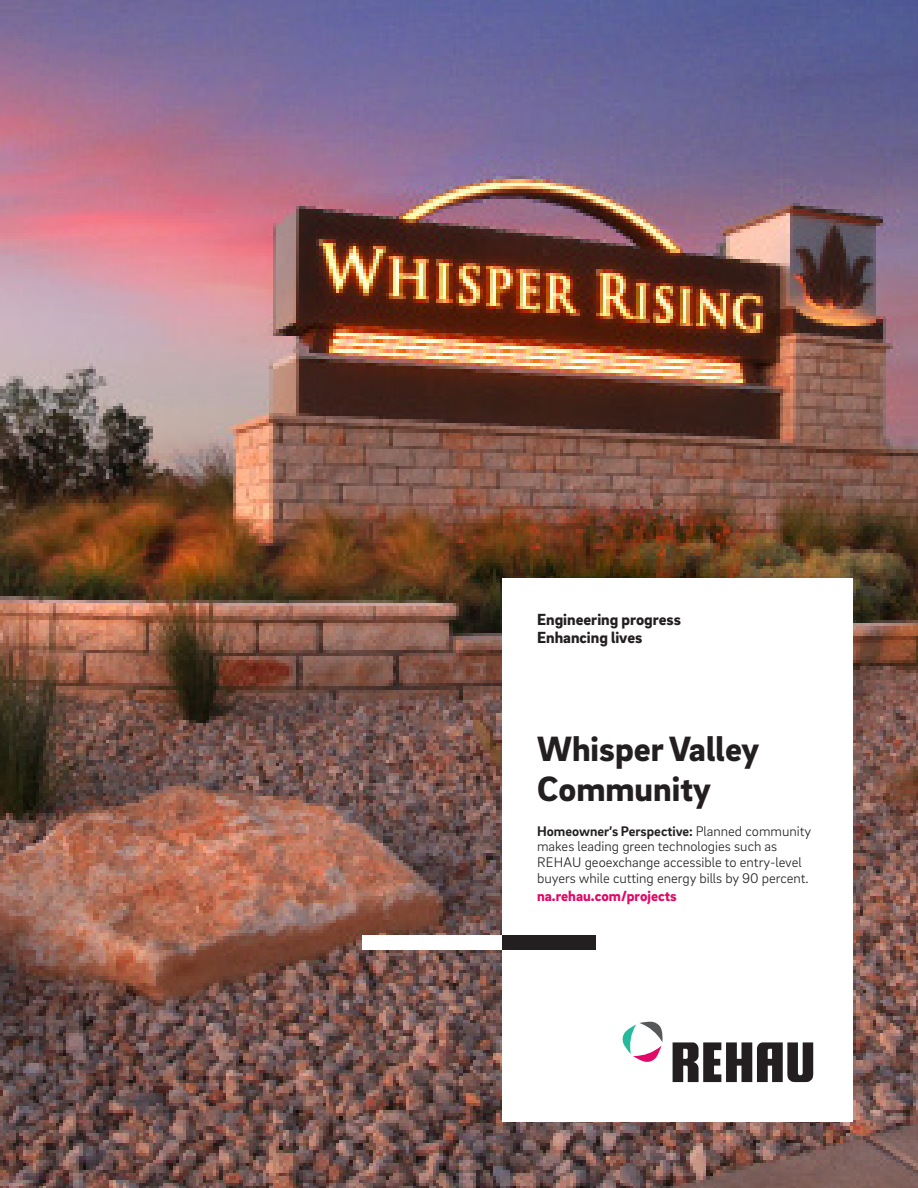
<style>
.page{position:relative;width:918px;height:1188px;background:#fff}
.page>*{position:absolute;margin:0;border:0;box-sizing:border-box;transform-origin:0 0}
.FB__Headline_-_24pt{font:900 36px/39.6px "Brix Sans";color:#231f20}
.FB__Tagline_-_11pt{font:900 16.5px/18.1px "Brix Sans";color:#231f20}
.FB__Headline_-_24pt-2{font:900 15px "Brix Sans";color:#e10968}
.FB__Headline_-_24pt-3{font:300 14.25px/15.8px "Brix Sans";color:#231f20}
.s1{font-weight:700}
</style>
<div class="page">
<img style="left:0;top:0;width:918px;height:1188px">
<div style="left:502px;top:578px;width:351px;height:544px;background:#fff"></div>
<div style="left:362px;top:935px;width:140px;height:14px;background:#fff"></div>
<div style="left:502px;top:935px;width:94px;height:14px;background:#231f20"></div>
<svg style="left:622px;top:1022px;width:41px;height:40px"></svg>
<svg style="left:673px;top:1042px;width:140px;height:40px"></svg>
<p class="FB__Tagline_-_11pt" style="left:537px;top:609px;width:145px">Engineering progress<br>Enhancing lives</p>
<p class="FB__Headline_-_24pt" style="left:537px;top:727px;width:224px">Whisper Valley<br>Community</p>
<p class="FB__Headline_-_24pt-3" style="left:537px;top:822px;width:276px"><span class="s1">Homeowner’s Perspective:</span> Planned community makes leading green technologies such as REHAU geoexchange accessible to entry-level buyers while cutting energy bills by 90 percent.</p>
<p class="FB__Headline_-_24pt-2" style="left:537px;top:886px;width:141px">na.rehau.com/projects</p>
</div>
